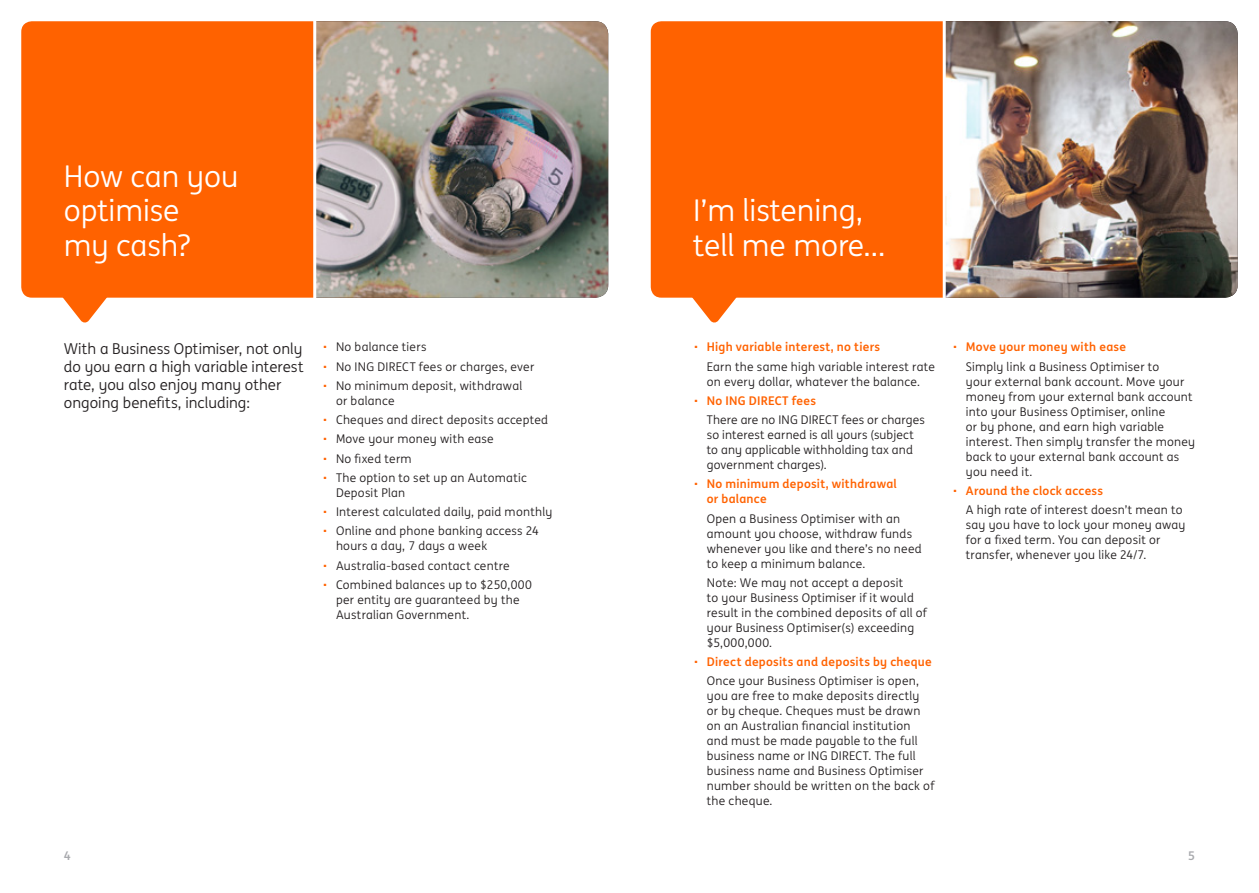
<style>
.page{position:relative;width:1259px;height:893px;background:#fff}
.page>*{position:absolute;margin:0;border:0;box-sizing:border-box;transform-origin:0 0}
.t1{font:30px/34.5px "ING Me";color:#fff}
.t2{font:15px/18px "ING Me";letter-spacing:.005em;color:#231f20}
.t3{font:12px/15px "ING Me";letter-spacing:.02em;color:#231f20}
.t4{font:700 12px/15px "ING Me";letter-spacing:.02em;color:#ff6200}
.t5{font:700 12px "ING Me";color:#a8a9ad}
.s1{color:#ff6200}
.s2{font-weight:700;color:#ff6200}
.s3{font-weight:400}
.s4{font-weight:400;color:#231f20}
</style>
<div class="page">
<div style="left:21px;top:21px;width:292px;height:277px;background:#ff6200"></div>
<div style="left:651px;top:21px;width:291px;height:277px;background:#ff6200"></div>
<svg style="left:61px;top:269px;width:48px;height:54px"></svg>
<svg style="left:690px;top:269px;width:48px;height:54px"></svg>
<img style="left:316px;top:21px;width:292px;height:277px">
<img style="left:945px;top:21px;width:292px;height:277px">
<h1 class="t1" style="left:64px;top:158px;width:176px">How can you optimise<br>my cash?</h1>
<p class="t2" style="left:64px;top:339px;width:241px">With a Business Optimiser, not only do you earn a high variable interest rate, you also enjoy many other ongoing benefits, including:</p>
<p class="t3" style="left:323px;top:339px;width:105px"><span class="s1">•</span> No balance tiers</p>
<p class="t3" style="left:323px;top:358px;width:213px"><span class="s1">•</span> No ING DIRECT fees or charges, ever</p>
<p class="t3" style="left:336px;top:377px;width:188px;text-indent:-13px"><span class="s1">•</span> No minimum deposit, withdrawal or balance</p>
<p class="t3" style="left:323px;top:412px;width:226px"><span class="s1">•</span> Cheques and direct deposits accepted</p>
<p class="t3" style="left:323px;top:431px;width:172px"><span class="s1">•</span> Move your money with ease</p>
<p class="t3" style="left:323px;top:450px;width:90px"><span class="s1">•</span> No fixed term</p>
<p class="t3" style="left:336px;top:469px;width:192px;text-indent:-13px"><span class="s1">•</span> The option to set up an Automatic<br>Deposit Plan</p>
<p class="t3" style="left:323px;top:504px;width:230px"><span class="s1">•</span> Interest calculated daily, paid monthly</p>
<p class="t3" style="left:336px;top:523px;width:204px;text-indent:-13px"><span class="s1">•</span> Online and phone banking access 24 hours a day, 7 days a week</p>
<p class="t3" style="left:323px;top:557px;width:188px"><span class="s1">•</span> Australia-based contact centre</p>
<p class="t3" style="left:336px;top:576px;width:197px;text-indent:-13px"><span class="s1">•</span> Combined balances up to $250,000 per entity are guaranteed by the<br>Australian Government.</p>
<h1 class="t1" style="left:693px;top:192px;width:193px">I’m listening, tell me more...</h1>
<p class="t3" style="left:707px;top:337px;width:230px;line-height:19.2px;text-indent:-13px"><span class="s1">•</span> <span class="s2">High variable interest, no tiers<br></span>Earn the same high variable interest rate</p>
<p class="t3" style="left:707px;top:373px;width:215px">on every dollar, whatever the balance.</p>
<p class="t3" style="left:707px;top:390px;width:220px;line-height:19.2px;text-indent:-13px"><span class="s1">•</span> <span class="s2">No ING DIRECT fees<br></span>There are no ING DIRECT fees or charges</p>
<p class="t3" style="left:707px;top:427px;width:209px;text-align:justify">so interest earned is all yours (subject to any applicable withholding tax and government charges).</p>
<p class="t4" style="left:707px;top:476px;width:192px;text-indent:-13px"><span class="s3">•</span> No minimum deposit, withdrawal or balance</p>
<p class="t3" style="left:707px;top:510px;width:216px">Open a Business Optimiser with an amount you choose, withdraw funds whenever you like and there’s no need to keep a minimum balance.</p>
<p class="t3" style="left:707px;top:574px;width:221px">Note: We may not accept a deposit<br>to your Business Optimiser if it would result in the combined deposits of all of your Business Optimiser(s) exceeding $5,000,000.</p>
<p class="t4" style="left:694px;top:651px;width:239px;line-height:19.2px;text-align:center"><span class="s3">•</span> Direct deposits and deposits by cheque<br><span class="s4">Once your Business Optimiser is open,</span></p>
<p class="t3" style="left:707px;top:688px;width:229px">you are free to make deposits directly<br>or by cheque. Cheques must be drawn on an Australian financial institution and must be made payable to the full business name or ING DIRECT. The full business name and Business Optimiser number should be written on the back of the cheque.</p>
<p class="t3" style="left:966px;top:337px;width:195px;line-height:19.2px;text-indent:-13px"><span class="s1">•</span> <span class="s2">Move your money with ease<br></span>Simply link a Business Optimiser to</p>
<p class="t3" style="left:966px;top:373px;width:231px">your external bank account. Move your money from your external bank account into your Business Optimiser, online<br>or by phone, and earn high variable interest. Then simply transfer the money back to your external bank account as you need it.</p>
<p class="t3" style="left:966px;top:480px;width:218px;line-height:19.2px;text-indent:-13px"><span class="s1">•</span> <span class="s2">Around the clock access<br></span>A high rate of interest doesn’t mean to</p>
<p class="t3" style="left:966px;top:517px;width:221px">say you have to lock your money away for a fixed term. You can deposit or transfer, whenever you like 24/7.</p>
<p class="t5" style="left:64px;top:846px;width:8px">4</p>
<p class="t5" style="left:1188px;top:846px;width:8px">5</p>
</div>
